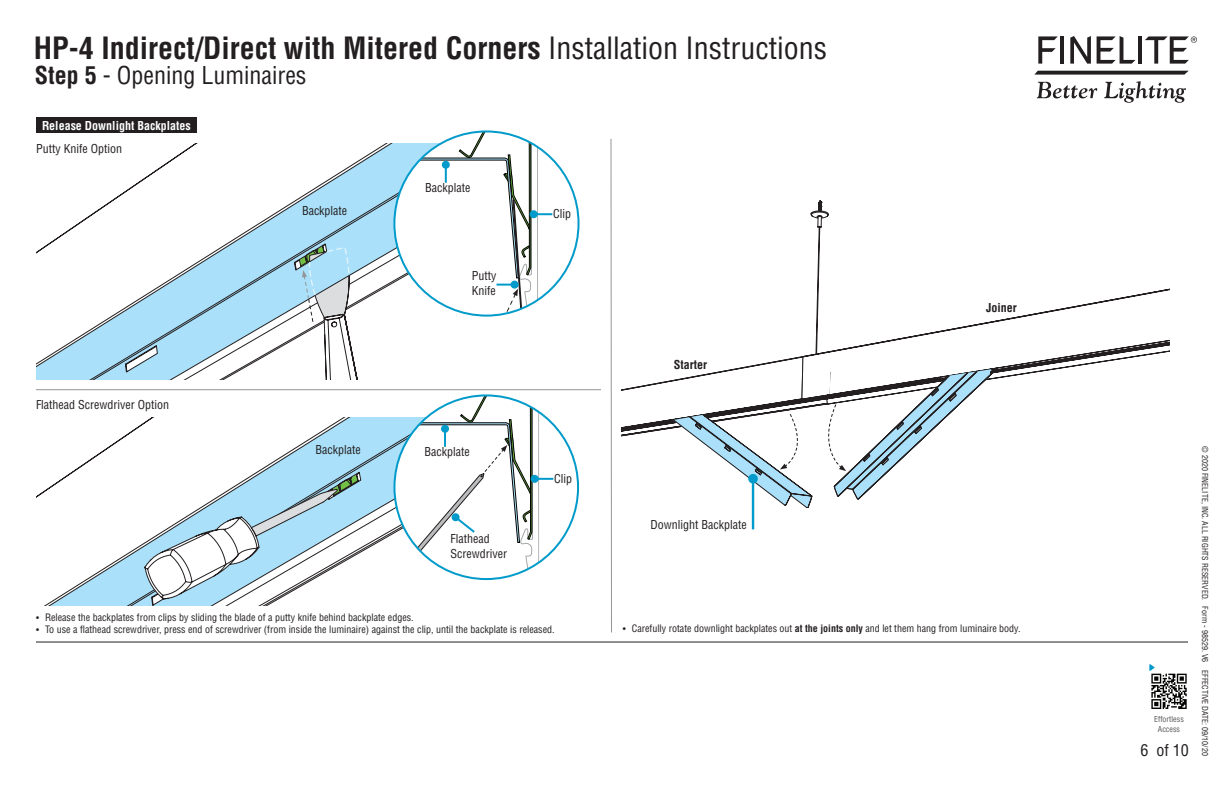
<style>
.page{position:relative;width:1224px;height:792px;background:#fff}
.page>*{position:absolute;margin:0;border:0;box-sizing:border-box;transform-origin:0 0}
.t1{font:700 condensed 30px "Helvetica";color:#231f20}
.t2{font:condensed 24px "Helvetica";color:#231f20}
.t3{font:condensed 16px "Helvetica";color:#231f20}
.t4{font:condensed 12px/14.4px "Helvetica";color:#231f20}
.t5{font:700 condensed 12px "Helvetica";color:#fff}
.t6{font:700 condensed 12px "Helvetica";color:#231f20}
.t7{font:condensed 10px "Helvetica";color:#231f20}
.t8{font:condensed 8px "Helvetica";color:#231f20}
.t9{font:condensed 8px "Helvetica";color:#57585a}
.s1{font-weight:400}
.s2{font-weight:700}
.s3{font-size:9px}
</style>
<div class="page">
<svg style="left:1034px;top:71px;width:155px;height:4px"></svg>
<svg style="left:1038px;top:36px;width:20px;height:28px"></svg>
<hr style="left:1060px;top:36px;width:4px;height:28px;background:#231f20">
<svg style="left:1070px;top:36px;width:21px;height:28px"></svg>
<svg style="left:1097px;top:36px;width:38px;height:28px"></svg>
<hr style="left:1138px;top:36px;width:4px;height:28px;background:#231f20">
<svg style="left:1145px;top:36px;width:52px;height:28px"></svg>
<svg style="left:1037px;top:82px;width:60px;height:16px"></svg>
<svg style="left:1104px;top:81px;width:82px;height:22px"></svg>
<svg style="left:1149px;top:664px;width:38px;height:45px"></svg>
<svg style="left:36px;top:417px;width:450px;height:189px"></svg>
<svg style="left:134px;top:474px;width:224px;height:126px"></svg>
<svg style="left:141px;top:143px;width:223px;height:37px"></svg>
<svg style="left:36px;top:180px;width:364px;height:199px"></svg>
<hr style="left:36px;top:642px;width:1152px;height:1px;background:#231f20">
<svg style="left:621px;top:380px;width:52px;height:57px"></svg>
<hr style="left:752px;top:479px;width:2px;height:50px;background:#009bca">
<svg style="left:673px;top:200px;width:496px;height:308px"></svg>
<svg style="left:278px;top:232px;width:88px;height:147px"></svg>
<svg style="left:610px;top:139px;width:2px;height:494px"></svg>
<hr style="left:36px;top:389px;width:565px;height:1px;background:#939598">
<div style="left:36px;top:118px;width:161px;height:15px;background:#231f20"></div>
<div style="left:394px;top:131px;width:185px;height:185px;background:#fff;border-radius:50%"></div>
<svg style="left:400px;top:131px;width:152px;height:185px"></svg>
<div style="left:511px;top:281px;width:8px;height:8px;background:#009bca;border-radius:50%"></div>
<div style="left:394px;top:395px;width:184px;height:184px;background:#fff;border-radius:50%"></div>
<svg style="left:402px;top:395px;width:151px;height:184px"></svg>
<div style="left:531px;top:475px;width:8px;height:8px;background:#009bca;border-radius:50%"></div>
<h1 class="t1" style="left:34px;top:29px;width:795px">HP-4 Indirect/Direct with Mitered Corners <span class="s1">Installation Instructions</span></h1>
<p class="t2" style="left:35px;top:60px;width:273px"><span class="s2">Step 5</span> - Opening Luminaires</p>
<p class="t5" style="left:42px;top:118px;width:150px">Release Downlight Backplates</p>
<p class="t4" style="left:36px;top:141px;width:88px">Putty Knife Option</p>
<p class="t4" style="left:36px;top:397px;width:135px">Flathead Screwdriver Option</p>
<p class="t4" style="left:302px;top:203px;width:47px">Backplate</p>
<p class="t4" style="left:315px;top:443px;width:47px">Backplate</p>
<p class="t4" style="left:425px;top:181px;width:47px">Backplate</p>
<p class="t4" style="left:472px;top:269px;width:26px">Putty<br>Knife</p>
<p class="t4" style="left:553px;top:207px;width:19px">Clip</p>
<p class="t4" style="left:424px;top:445px;width:47px">Backplate</p>
<p class="t4" style="left:451px;top:532px;width:41px">Flathead</p>
<p class="t4" style="left:451px;top:546px;width:58px">Screwdriver</p>
<p class="t4" style="left:554px;top:471px;width:19px">Clip</p>
<p class="t7" style="left:36px;top:611px;width:379px"><span class="s3">•</span> Release the backplates from clips by sliding the blade of a putty knife behind backplate edges.</p>
<p class="t7" style="left:36px;top:623px;width:520px"><span class="s3">•</span> To use a flathead screwdriver, press end of screwdriver (from inside the luminaire) against the clip, until the backplate is released.</p>
<p class="t6" style="left:674px;top:357px;width:35px">Starter</p>
<p class="t4" style="left:650px;top:518px;width:98px">Downlight Backplate</p>
<p class="t6" style="left:986px;top:301px;width:32px">Joiner</p>
<p class="t7" style="left:623px;top:623px;width:399px"><span class="s3">•</span> Carefully rotate downlight backplates out <span class="s2">at the joints only</span> and let them hang from luminaire body.</p>
<p class="t9" style="left:1154px;top:715px;width:31px">Effortless</p>
<p class="t9" style="left:1158px;top:724px;width:24px">Access</p>
<h3 class="t3" style="left:1140px;top:740px;width:50px">6 of 10</h3>
<p class="t8" style="left:1210px;top:446px;width:311px;rotate:90deg">© 2020 FINELITE, INC. ALL RIGHTS RESERVED. Form - 98529. V6 EFFECTIVE DATE: 09/10/20</p>
</div>
